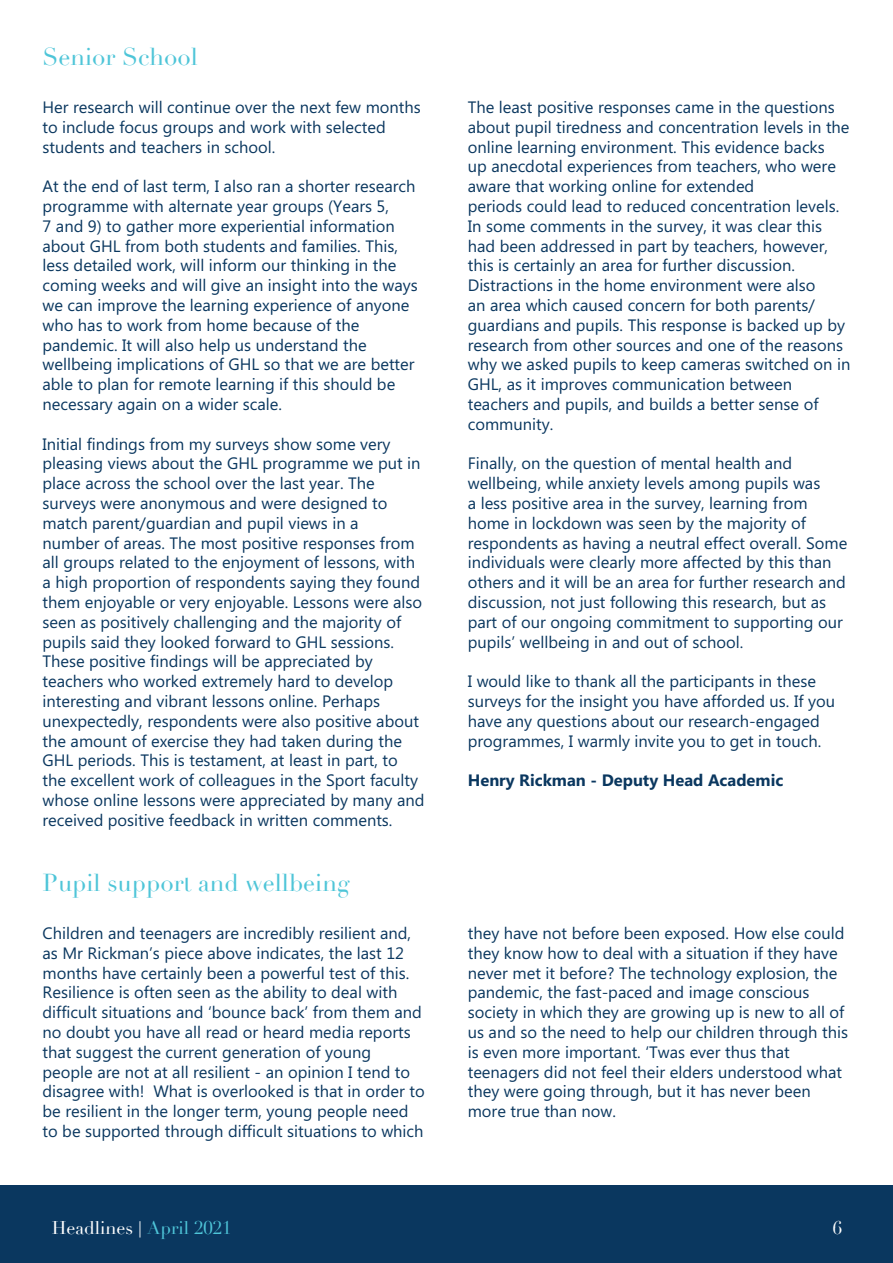
<style>
.page{position:relative;width:893px;height:1263px;background:#fff}
.page>*{position:absolute;margin:0;border:0;box-sizing:border-box;transform-origin:0 0}
.t1{font:24px "Didot";color:#4ec5d8}
.t2{font:18px "Didot";color:#fff}
.t3{font:16.5px/19.8px "Microsoft Phags Pa";color:#0a375f}
.t4{font:700 16.5px "Microsoft Phags Pa";color:#0a375f}
.s1{font-family:"Arial Rounded MT";font-weight:300}
.s2{color:#4ec5d8}
</style>
<div class="page">
<div style="left:0;top:1185px;width:893px;height:78px;background:#0a375f"></div>
<h1 class="t1" style="left:43px;top:42px;width:157px">Senior School</h1>
<p class="t3" style="left:43px;top:96px;width:380px">Her research will continue over the next few months to include focus groups and work with selected students and teachers in school.</p>
<p class="t3" style="left:43px;top:176px;width:377px">At the end of last term, I also ran a shorter research programme with alternate year groups (Years 5,<br>7 and 9) to gather more experiential information about GHL from both students and families. This, less detailed work, will inform our thinking in the coming weeks and will give an insight into the ways we can improve the learning experience of anyone who has to work from home because of the pandemic. It will also help us understand the wellbeing implications of GHL so that we are better able to plan for remote learning if this should be necessary again on a wider scale.</p>
<p class="t3" style="left:43px;top:433px;width:383px">Initial findings from my surveys show some very pleasing views about the GHL programme we put in place across the school over the last year. The surveys were anonymous and were designed to match parent/guardian and pupil views in a<br>number of areas. The most positive responses from all groups related to the enjoyment of lessons, with a high proportion of respondents saying they found them enjoyable or very enjoyable. Lessons were also seen as positively challenging and the majority of pupils said they looked forward to GHL sessions.<br>These positive findings will be appreciated by teachers who worked extremely hard to develop interesting and vibrant lessons online. Perhaps unexpectedly, respondents were also positive about the amount of exercise they had taken during the GHL periods. This is testament, at least in part, to the excellent work of colleagues in the Sport faculty whose online lessons were appreciated by many and received positive feedback in written comments.</p>
<p class="t3" style="left:468px;top:96px;width:384px">The least positive responses came in the questions about pupil tiredness and concentration levels in the online learning environment. This evidence backs<br>up anecdotal experiences from teachers, who were aware that working online for extended<br>periods could lead to reduced concentration levels.<br>In some comments in the survey, it was clear this had been addressed in part by teachers, however, this is certainly an area for further discussion.<br>Distractions in the home environment were also<br>an area which caused concern for both parents/ guardians and pupils. This response is backed up by research from other sources and one of the reasons why we asked pupils to keep cameras switched on in GHL, as it improves communication between teachers and pupils, and builds a better sense of community.</p>
<p class="t3" style="left:468px;top:453px;width:381px">Finally, on the question of mental health and wellbeing, while anxiety levels among pupils was<br>a less positive area in the survey, learning from home in lockdown was seen by the majority of respondents as having a neutral effect overall. Some individuals were clearly more affected by this than others and it will be an area for further research and discussion, not just following this research, but as part of our ongoing commitment to supporting our pupils’ wellbeing in and out of school.</p>
<p class="t3" style="left:468px;top:671px;width:369px">I would like to thank all the participants in these surveys for the insight you have afforded us. If you have any questions about our research-engaged programmes, I warmly invite you to get in touch.</p>
<p class="t4" style="left:468px;top:769px;width:317px">Henry Rickman - Deputy Head Academic</p>
<h1 class="t1" style="left:43px;top:868px;width:308px">Pupil support and wellbeing</h1>
<p class="t3" style="left:43px;top:922px;width:384px">Children and teenagers are incredibly resilient and, as Mr Rickman’s piece above indicates, the last 12 months have certainly been a powerful test of this.<br>Resilience is often seen as the ability to deal with difficult situations and ‘bounce back’ from them and no doubt you have all read or heard media reports that suggest the current generation of young people are not at all resilient - an opinion I tend to disagree with! What is overlooked is that in order to be resilient in the longer term, young people need to be supported through difficult situations to which</p>
<p class="t3" style="left:468px;top:922px;width:382px">they have not before been exposed. How else could they know how to deal with a situation if they have never met it before? The technology explosion, the pandemic, the fast-paced and image conscious society in which they are growing up is new to all of us and so the need to help our children through this is even more important. ‘Twas ever thus that teenagers did not feel their elders understood what they were going through, but it has never been more true than now.</p>
<p class="t2" style="left:52px;top:1217px;width:181px">Headlines <span class="s1">|</span> <span class="s2">April 2021</span></p>
<p class="t2" style="left:833px;top:1217px;width:11px">6</p>
</div>
